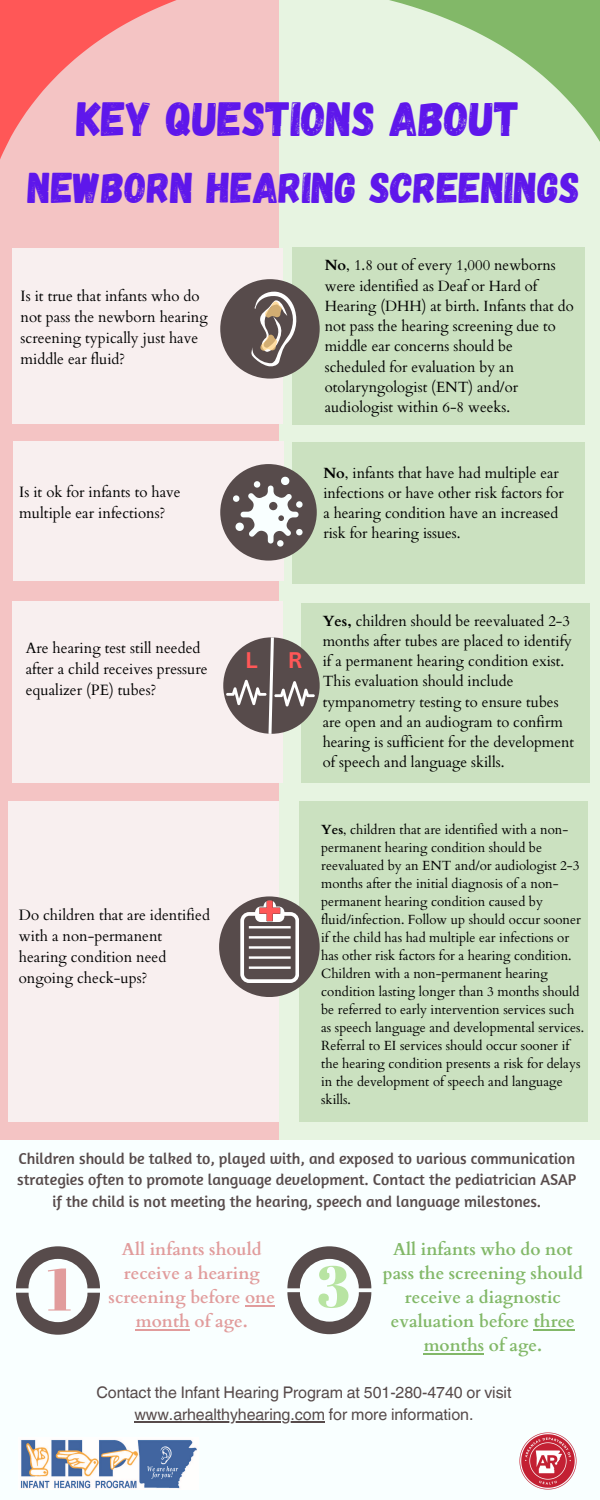
<style>
.page{position:relative;width:600px;height:1500px;background:#f4c4c4}
.page>*{position:absolute;margin:0;border:0;box-sizing:border-box;transform-origin:0 0}
.t1{font:59.1px "Abril Fatface";color:#e19c9c}
.t2{font:58.6px "Abril Fatface";color:#b8e4a2}
.t3{font:48px "Gagalin";color:#5e17eb}
.t4{font:43px "Gagalin";color:#5e17eb}
.t5{font:700 22px "Canva Sans";color:#ff5757}
.t6{font:700 17.3px/24px "Cardo";color:#82b868;text-align:center}
.t7{font:700 17.3px/24px "Cardo";color:#e19c9c;text-align:center}
.t8{font:16px/21.8px "Amaranth";color:#574b4b;text-align:center}
.t9{font:16px "Helvetica World";letter-spacing:-.005em;color:#574b4b}
.t10{font:15px/21px "Cardo";color:#000}
.t11{font:14.8px/20.2px "Cardo";color:#000}
.t12{font:13.3px/18px "Cardo";color:#000}
.s1{font-weight:700}
</style>
<div class="page">
<div style="left:279px;top:0;width:321px;height:1500px;background:#e7f4e1"></div>
<svg style="left:0;top:0;width:176px;height:159px"></svg>
<svg style="left:272px;top:0;width:328px;height:252px"></svg>
<div style="left:12px;top:249px;width:271px;height:175px;background:#f8efef"></div>
<div style="left:293px;top:248px;width:292px;height:177px;background:#cbe1c0"></div>
<div style="left:13px;top:441px;width:270px;height:139px;background:#f8efef"></div>
<div style="left:12px;top:602px;width:270px;height:181px;background:#f8efef"></div>
<div style="left:9px;top:802px;width:270px;height:320px;background:#f8efef"></div>
<div style="left:293px;top:443px;width:292px;height:141px;background:#cbe1c0"></div>
<div style="left:302px;top:603px;width:288px;height:180px;background:#cbe1c0"></div>
<div style="left:299px;top:802px;width:289px;height:320px;background:#cbe1c0"></div>
<div style="left:220px;top:279px;width:100px;height:100px;background:#574b4b;border-radius:50%"></div>
<div style="left:220px;top:464px;width:97px;height:97px;background:#574b4b;border-radius:50%"></div>
<svg style="left:223px;top:637px;width:97px;height:97px"></svg>
<div style="left:219px;top:896px;width:101px;height:101px;background:#574b4b;border-radius:50%"></div>
<div style="left:0;top:1140px;width:600px;height:360px;background:#f9ffff"></div>
<svg style="left:233px;top:477px;width:70px;height:70px"></svg>
<svg style="left:240px;top:900px;width:59px;height:83px"></svg>
<svg style="left:251px;top:291px;width:46px;height:76px"></svg>
<hr style="left:245px;top:1305px;width:30px;height:1px;background:#e19c9c">
<hr style="left:136px;top:1329px;width:54px;height:1px;background:#e19c9c">
<svg style="left:287px;top:1246px;width:84px;height:88px"></svg>
<svg style="left:16px;top:1246px;width:84px;height:89px"></svg>
<hr style="left:534px;top:1329px;width:41px;height:1px;background:#82b868">
<hr style="left:424px;top:1353px;width:60px;height:1px;background:#82b868">
<img style="left:20px;top:1439px;width:177px;height:50px">
<img style="left:519px;top:1432px;width:58px;height:58px">
<hr style="left:134px;top:1421px;width:191px;height:2px;background:#574b4b">
<svg style="left:226px;top:634px;width:89px;height:103px"></svg>
<h5 class="t3" style="left:77px;top:88px;width:444px">KEY QUESTIONS ABOUT</h5>
<h2 class="t4" style="left:28px;top:160px;width:554px">NEWBORN HEARING SCREENINGS</h2>
<h5 class="t10" style="left:21px;top:286px;width:189px">Is it true that infants who do not pass the newborn hearing screening typically just have middle ear fluid?</h5>
<p class="t10" style="left:19px;top:482px;width:163px">Is it ok for infants to have multiple ear infections?</p>
<p class="t10" style="left:26px;top:638px;width:183px">Are hearing test still needed after a child receives pressure equalizer (PE) tubes?</p>
<h5 class="t10" style="left:19px;top:905px;width:193px">Do children that are identified with a non-permanent hearing condition need ongoing check-ups?</h5>
<p class="t5" style="left:245px;top:645px;width:14px">L</p>
<p class="t11" style="left:325px;top:256px;width:250px"><span class="s1">No</span>, 1.8 out of every 1,000 newborns were identified as Deaf or Hard of Hearing (DHH) at birth. Infants that do not pass the hearing screening due to middle ear concerns should be scheduled for evaluation by an otolaryngologist (ENT) and/or audiologist within 6-8 weeks.</p>
<p class="t11" style="left:323px;top:463px;width:242px"><span class="s1">No</span>, infants that have had multiple ear infections or have other risk factors for a hearing condition have an increased risk for hearing issues.</p>
<p class="t5" style="left:288px;top:645px;width:16px">R</p>
<h5 class="t11" style="left:323px;top:611px;width:253px"><span class="s1">Yes,</span> children should be reevaluated 2-3 months after tubes are placed to identify if a permanent hearing condition exist.<br>This evaluation should include tympanometry testing to ensure tubes are open and an audiogram to confirm hearing is sufficient for the development of speech and language skills.</h5>
<p class="t12" style="left:321px;top:821px;width:264px"><span class="s1">Yes</span>, children that are identified with a non&shy;permanent hearing condition should be reevaluated by an ENT and/or audiologist 2-3 months after the initial diagnosis of a non&shy;permanent hearing condition caused by fluid/infection. Follow up should occur sooner if the child has had multiple ear infections or has other risk factors for a hearing condition.<br>Children with a non-permanent hearing condition lasting longer than 3 months should be referred to early intervention services such as speech language and developmental services.<br>Referral to EI services should occur sooner if the hearing condition presents a risk for delays in the development of speech and language skills.</p>
<h1 class="t8" style="left:17px;top:1147px;width:561px">Children should be talked to, played with, and exposed to various communication strategies often to promote language development. Contact the pediatrician ASAP if the child is not meeting the hearing, speech and language milestones.</h1>
<p class="t7" style="left:109px;top:1238px;width:168px">All infants should receive a hearing screening before one month of age.</p>
<h5 class="t1" style="left:47px;top:1248px;width:27px">1</h5>
<p class="t2" style="left:317px;top:1245px;width:35px">3</p>
<h5 class="t6" style="left:383px;top:1238px;width:202px">All infants who do not pass the screening should receive a diagnostic evaluation before three months of age.</h5>
<p class="t9" style="left:96px;top:1383px;width:417px">Contact the Infant Hearing Program at 501-280-4740 or visit</p>
<p class="t9" style="left:134px;top:1404px;width:341px">www.arhealthyhearing.com for more information.</p>
</div>
